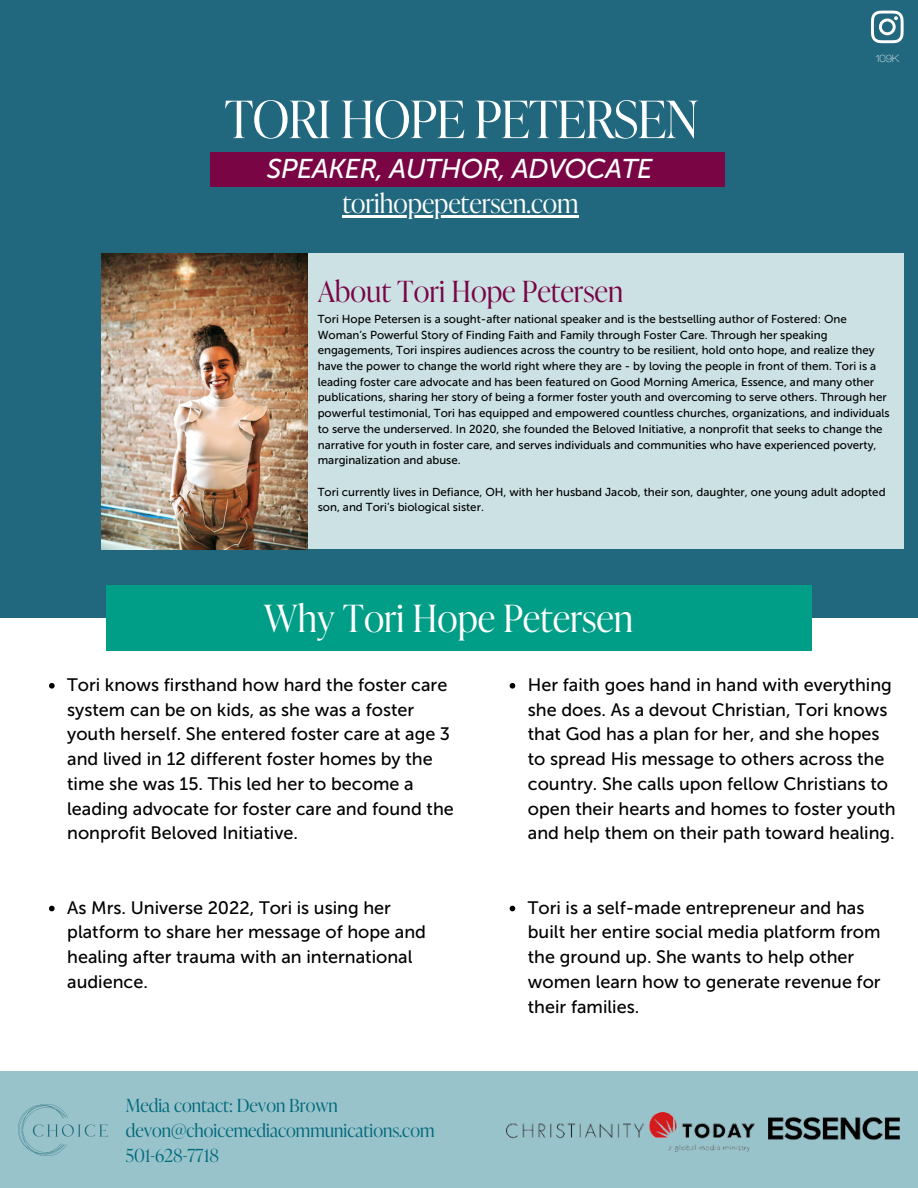
<style>
.page{position:relative;width:918px;height:1188px;background:#fff}
.page>*{position:absolute;margin:0;border:0;box-sizing:border-box;transform-origin:0 0}
.t1{font:300 51.3px "Ivy Presto Display";letter-spacing:-.02em;color:#fff}
.t2{font:300 37.5px "Ivy Presto Display";color:#fff}
.t3{font:300 29.1px "Ivy Presto Display";color:#790545}
.t4{font:italic 27.15px "Museo Sans 500";letter-spacing:-.02em;color:#fff}
.t5{font:300 26.55px "Ivy Presto Display";color:#fff}
.t6{font:18px/24.8px "Museo Sans 500";color:#000}
.t7{font:300 18px "Ivy Presto Display";color:#00697c}
.t8{font:11.55px/15.8px "Museo Sans 500";color:#000}
.t9{font:600 10.8px "Walkway";color:#fff}
</style>
<div class="page">
<div style="left:0;top:0;width:918px;height:618px;background:#21687e"></div>
<div style="left:210px;top:153px;width:515px;height:34px;background:#790545"></div>
<div style="left:107px;top:585px;width:705px;height:65px;background:#009d87"></div>
<svg style="left:871px;top:11px;width:33px;height:32px"></svg>
<div style="left:0;top:1071px;width:918px;height:117px;background:#99c3cb"></div>
<div style="left:307px;top:254px;width:597px;height:295px;background:#cbe1e4"></div>
<img style="left:102px;top:254px;width:206px;height:296px">
<img style="left:769px;top:1117px;width:130px;height:23px">
<img style="left:507px;top:1112px;width:247px;height:39px">
<hr style="left:342px;top:215px;width:237px;height:3px;background:#fff">
<svg style="left:49px;top:683px;width:6px;height:6px"></svg>
<svg style="left:49px;top:906px;width:6px;height:5px"></svg>
<svg style="left:510px;top:683px;width:5px;height:6px"></svg>
<svg style="left:510px;top:906px;width:5px;height:5px"></svg>
<p class="t1" style="left:224px;top:89px;width:476px">TORI HOPE PETERSEN</p>
<p class="t4" style="left:267px;top:152px;width:388px">SPEAKER, AUTHOR, ADVOCATE</p>
<p class="t5" style="left:342px;top:188px;width:238px">torihopepetersen.com</p>
<p class="t3" style="left:318px;top:274px;width:307px">About Tori Hope Petersen</p>
<p class="t9" style="left:875px;top:53px;width:26px">109K</p>
<p class="t8" style="left:318px;top:311px;width:574px">Tori Hope Petersen is a sought-after national speaker and is the bestselling author of Fostered: One Woman’s Powerful Story of Finding Faith and Family through Foster Care. Through her speaking engagements, Tori inspires audiences across the country to be resilient, hold onto hope, and realize they have the power to change the world right where they are - by loving the people in front of them. Tori is a leading foster care advocate and has been featured on Good Morning America, Essence, and many other publications, sharing her story of being a former foster youth and overcoming to serve others. Through her powerful testimonial, Tori has equipped and empowered countless churches, organizations, and individuals to serve the underserved. In 2020, she founded the Beloved Initiative, a nonprofit that seeks to change the narrative for youth in foster care, and serves individuals and communities who have experienced poverty, marginalization and abuse.</p>
<p class="t8" style="left:318px;top:484px;width:569px">Tori currently lives in Defiance, OH, with her husband Jacob, their son, daughter, one young adult adopted son, and Tori’s biological sister.</p>
<p class="t2" style="left:264px;top:596px;width:371px">Why Tori Hope Petersen</p>
<p class="t6" style="left:67px;top:672px;width:388px">Tori knows firsthand how hard the foster care system can be on kids, as she was a foster youth herself. She entered foster care at age 3 and lived in 12 different foster homes by the time she was 15. This led her to become a leading advocate for foster care and found the nonprofit Beloved Initiative.</p>
<p class="t6" style="left:67px;top:895px;width:360px">As Mrs. Universe 2022, Tori is using her platform to share her message of hope and healing after trauma with an international audience.</p>
<p class="t6" style="left:528px;top:672px;width:369px">Her faith goes hand in hand with everything she does. As a devout Christian, Tori knows that God has a plan for her, and she hopes to spread His message to others across the country. She calls upon fellow Christians to open their hearts and homes to foster youth and help them on their path toward healing.</p>
<p class="t6" style="left:528px;top:895px;width:354px">Tori is a self-made entrepreneur and has built her entire social media platform from the ground up. She wants to help other women learn how to generate revenue for their families.</p>
<p class="t7" style="left:126px;top:1095px;width:214px">Media contact: Devon Brown</p>
<p class="t7" style="left:126px;top:1120px;width:310px">devon@choicemediacommunications.com</p>
<p class="t7" style="left:126px;top:1145px;width:95px">501-628-7718</p>
<p class="t7" style="left:126px;top:1120px;width:431px">Oliva@choicepublicity.co / Brit any@choicepublicity.com</p>
</div>
